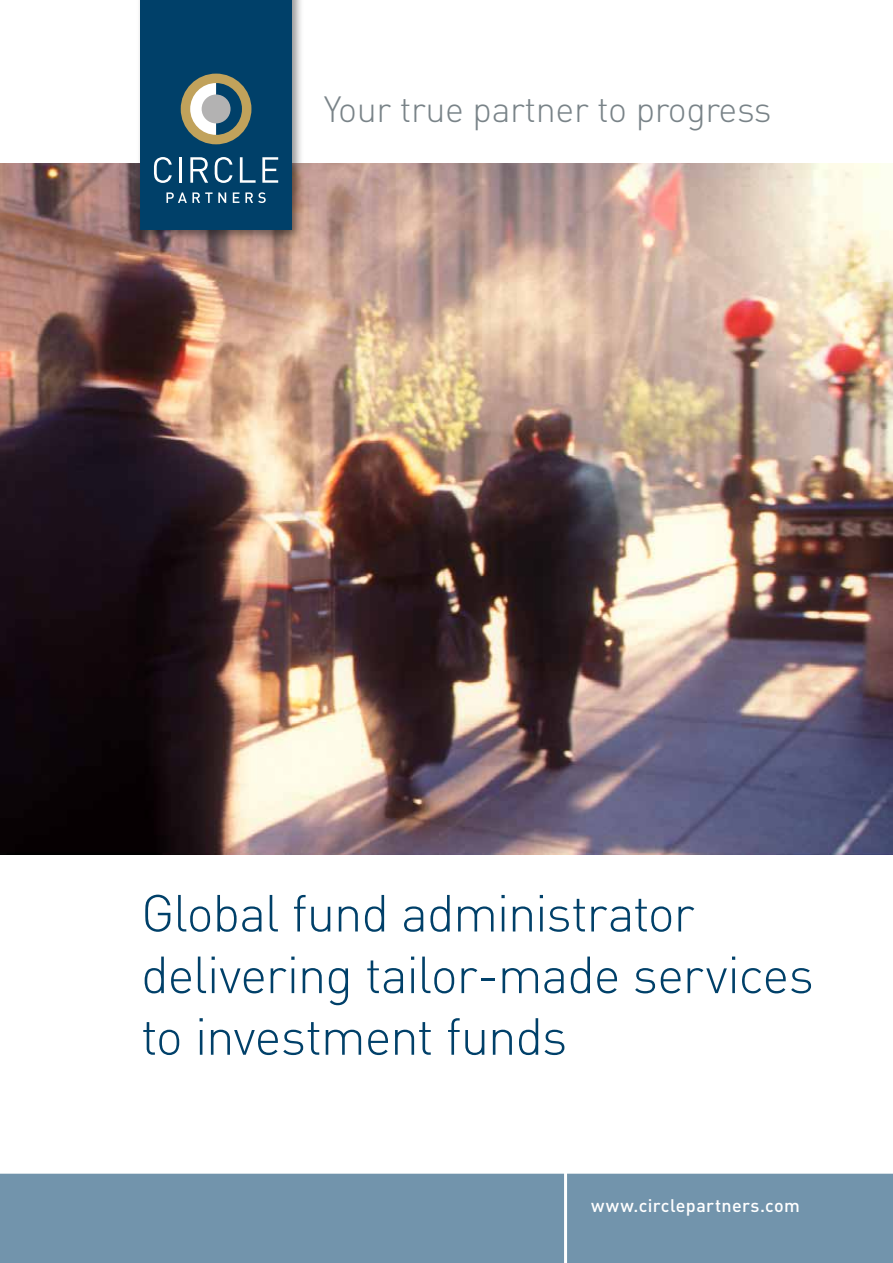
<style>
.page{position:relative;width:893px;height:1263px;background:#fff}
.page>*{position:absolute;margin:0;border:0;box-sizing:border-box;transform-origin:0 0}
.t1{font:300 51.3px/61.7px "DIN";letter-spacing:-.025em;color:#004069}
.t2{font:300 36px "DIN";letter-spacing:-.01em;color:#798388}
.t3{font:500 18px "DIN";letter-spacing:.015em;color:#fff}
</style>
<div class="page">
<div style="left:0;top:1174px;width:893px;height:89px;background:#7294ac"></div>
<img style="left:0;top:163px;width:893px;height:691px">
<hr style="left:564px;top:1122px;width:3px;height:141px;background:#fff">
<div style="left:136px;top:0;width:168px;height:242px;background:#000;opacity:.42"></div>
<div style="left:140px;top:0;width:152px;height:230px;background:#004069"></div>
<svg style="left:181px;top:74px;width:70px;height:70px"></svg>
<svg style="left:154px;top:157px;width:18px;height:26px"></svg>
<hr style="left:179px;top:157px;width:3px;height:26px;background:#fff">
<svg style="left:190px;top:157px;width:18px;height:26px"></svg>
<svg style="left:215px;top:157px;width:17px;height:26px"></svg>
<svg style="left:240px;top:157px;width:16px;height:26px"></svg>
<svg style="left:262px;top:157px;width:16px;height:26px"></svg>
<svg style="left:166px;top:192px;width:60px;height:11px"></svg>
<svg style="left:233px;top:192px;width:6px;height:11px"></svg>
<svg style="left:245px;top:192px;width:21px;height:11px"></svg>
<p class="t2" style="left:324px;top:87px;width:449px">Your true partner to progress</p>
<p class="t1" style="left:141px;top:882px;width:674px">Global fund administrator delivering tailor-made services to investment funds</p>
<p class="t3" style="left:591px;top:1194px;width:210px">www.circlepartners.com</p>
</div>
